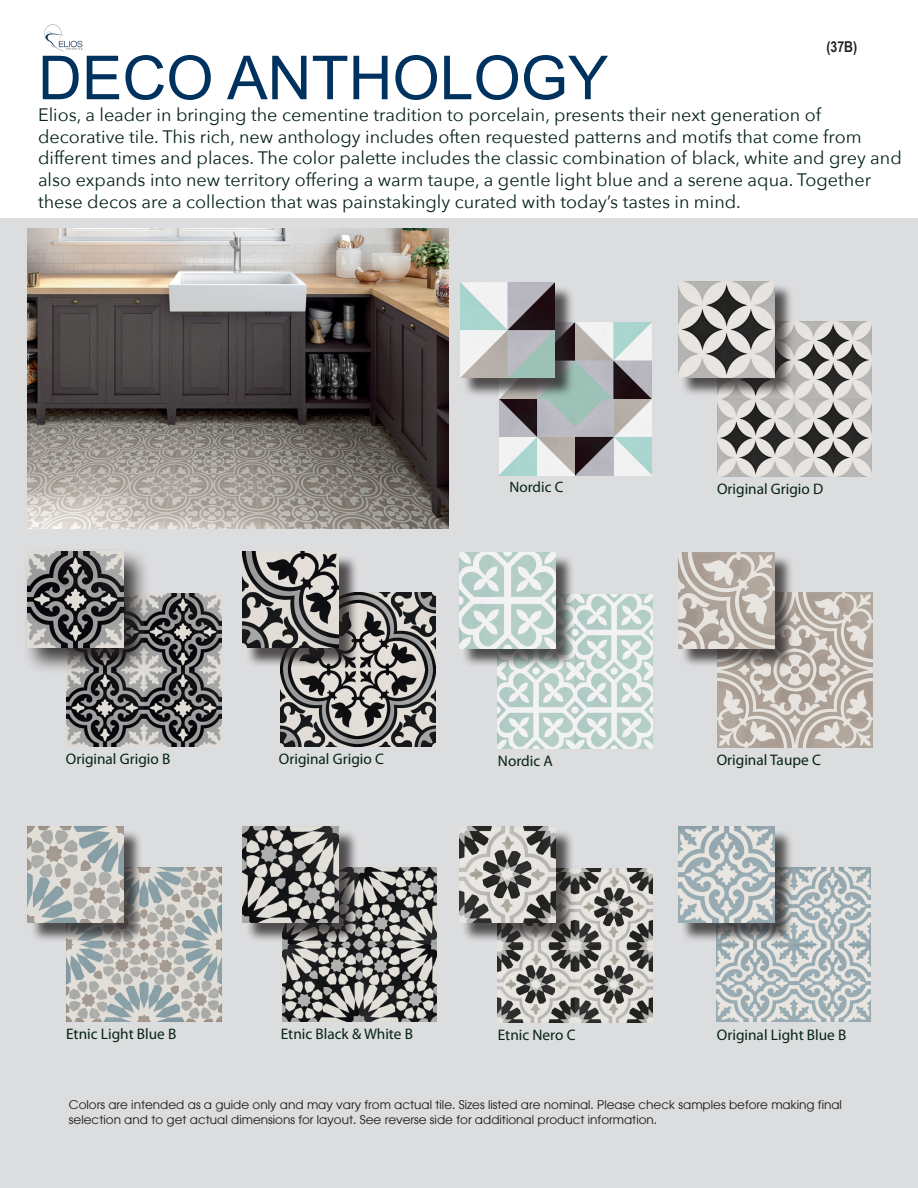
<style>
.page{position:relative;width:918px;height:1188px;background:#fff}
.page>*{position:absolute;margin:0;border:0;box-sizing:border-box;transform-origin:0 0}
.t1{font:60.75px "Arial";color:#00325f}
.t2{font:18px/21.6px "Avenir Next";color:#062316}
.t3{font:15.3px "Myriad Pro";color:#062316}
.t4{font:15.15px "Myriad Pro";color:#062316}
.t5{font:700 15px "Arial Narrow";color:#231f20}
.t6{font:12px/15px "Atlanta";color:#231f20}
</style>
<div class="page">
<div style="left:0;top:218px;width:918px;height:970px;background:#dcdddf"></div>
<img style="left:67px;top:593px;width:154px;height:154px">
<div style="left:23px;top:547px;width:127px;height:128px;background:#231f20;opacity:.86"></div>
<img style="left:27px;top:552px;width:96px;height:96px">
<img style="left:281px;top:592px;width:154px;height:155px">
<div style="left:298px;top:687px;width:60px;height:60px;background:#231f20;opacity:.75"></div>
<div style="left:376px;top:610px;width:60px;height:59px;background:#231f20;opacity:.75"></div>
<div style="left:376px;top:687px;width:60px;height:60px;background:#231f20;opacity:.75"></div>
<div style="left:245px;top:554px;width:113px;height:114px;background:#231f20;opacity:.75"></div>
<img style="left:243px;top:552px;width:96px;height:96px">
<img style="left:497px;top:869px;width:155px;height:154px">
<div style="left:461px;top:829px;width:114px;height:114px;background:#231f20;opacity:.75"></div>
<img style="left:459px;top:827px;width:96px;height:96px">
<img style="left:282px;top:867px;width:155px;height:155px">
<div style="left:245px;top:829px;width:113px;height:114px;background:#231f20;opacity:.75"></div>
<img style="left:243px;top:827px;width:96px;height:96px">
<img style="left:67px;top:867px;width:154px;height:155px">
<div style="left:30px;top:829px;width:113px;height:114px;background:#231f20;opacity:.75"></div>
<img style="left:27px;top:827px;width:96px;height:96px">
<img style="left:498px;top:594px;width:154px;height:154px">
<div style="left:515px;top:689px;width:60px;height:59px;background:#231f20;opacity:.75"></div>
<div style="left:593px;top:611px;width:59px;height:60px;background:#231f20;opacity:.75"></div>
<div style="left:593px;top:689px;width:59px;height:59px;background:#231f20;opacity:.75"></div>
<div style="left:461px;top:555px;width:114px;height:113px;background:#231f20;opacity:.75"></div>
<img style="left:459px;top:552px;width:96px;height:96px">
<img style="left:717px;top:322px;width:155px;height:154px">
<div style="left:734px;top:416px;width:60px;height:60px;background:#231f20;opacity:.75"></div>
<div style="left:812px;top:339px;width:60px;height:60px;background:#231f20;opacity:.75"></div>
<div style="left:812px;top:416px;width:60px;height:60px;background:#231f20;opacity:.75"></div>
<div style="left:681px;top:284px;width:113px;height:113px;background:#231f20;opacity:.75"></div>
<img style="left:678px;top:281px;width:96px;height:96px">
<img style="left:44px;top:24px;width:39px;height:28px">
<img style="left:718px;top:668px;width:76px;height:79px">
<img style="left:796px;top:593px;width:76px;height:154px">
<div style="left:813px;top:610px;width:60px;height:60px;background:#231f20;opacity:.75"></div>
<div style="left:735px;top:687px;width:60px;height:60px;background:#231f20;opacity:.75"></div>
<div style="left:681px;top:555px;width:113px;height:113px;background:#231f20;opacity:.75"></div>
<img style="left:678px;top:552px;width:96px;height:96px">
<img style="left:716px;top:867px;width:155px;height:155px">
<div style="left:681px;top:829px;width:113px;height:114px;background:#231f20;opacity:.75"></div>
<img style="left:678px;top:827px;width:96px;height:96px">
<img style="left:27px;top:228px;width:421px;height:300px">
<img style="left:499px;top:323px;width:153px;height:152px">
<div style="left:462px;top:285px;width:113px;height:112px;background:#231f20;opacity:.75"></div>
<img style="left:460px;top:283px;width:95px;height:95px">
<h1 class="t1" style="left:38px;top:43px;width:572px">DECO ANTHOLOGY</h1>
<p class="t5" style="left:826px;top:41px;width:32px">(37B)</p>
<p class="t2" style="left:38px;top:106px;width:865px">Elios, a leader in bringing the cementine tradition to porcelain, presents their next generation of decorative tile. This rich, new anthology includes often requested patterns and motifs that come from different times and places. The color palette includes the classic combination of black, white and grey and also expands into new territory offering a warm taupe, a gentle light blue and a serene aqua. Together these decos are a collection that was painstakingly curated with today’s tastes in mind.</p>
<p class="t4" style="left:510px;top:482px;width:55px">Nordic C</p>
<p class="t3" style="left:717px;top:483px;width:108px">Original Grigio D</p>
<p class="t3" style="left:66px;top:753px;width:106px">Original Grigio B</p>
<p class="t3" style="left:279px;top:753px;width:107px">Original Grigio C</p>
<p class="t3" style="left:498px;top:755px;width:56px">Nordic A</p>
<p class="t3" style="left:717px;top:754px;width:106px">Original Taupe C</p>
<p class="t3" style="left:66px;top:1028px;width:112px">Etnic Light Blue B</p>
<p class="t3" style="left:281px;top:1028px;width:134px">Etnic Black &amp; White B</p>
<p class="t3" style="left:498px;top:1029px;width:79px">Etnic Nero C</p>
<p class="t3" style="left:717px;top:1028px;width:131px">Original Light Blue B</p>
<p class="t6" style="left:69px;top:1097px;width:775px">Colors are intended as a guide only and may vary from actual tile. Sizes listed are nominal. Please check samples before making final selection and to get actual dimensions for layout. See reverse side for additional product information.</p>
</div>
